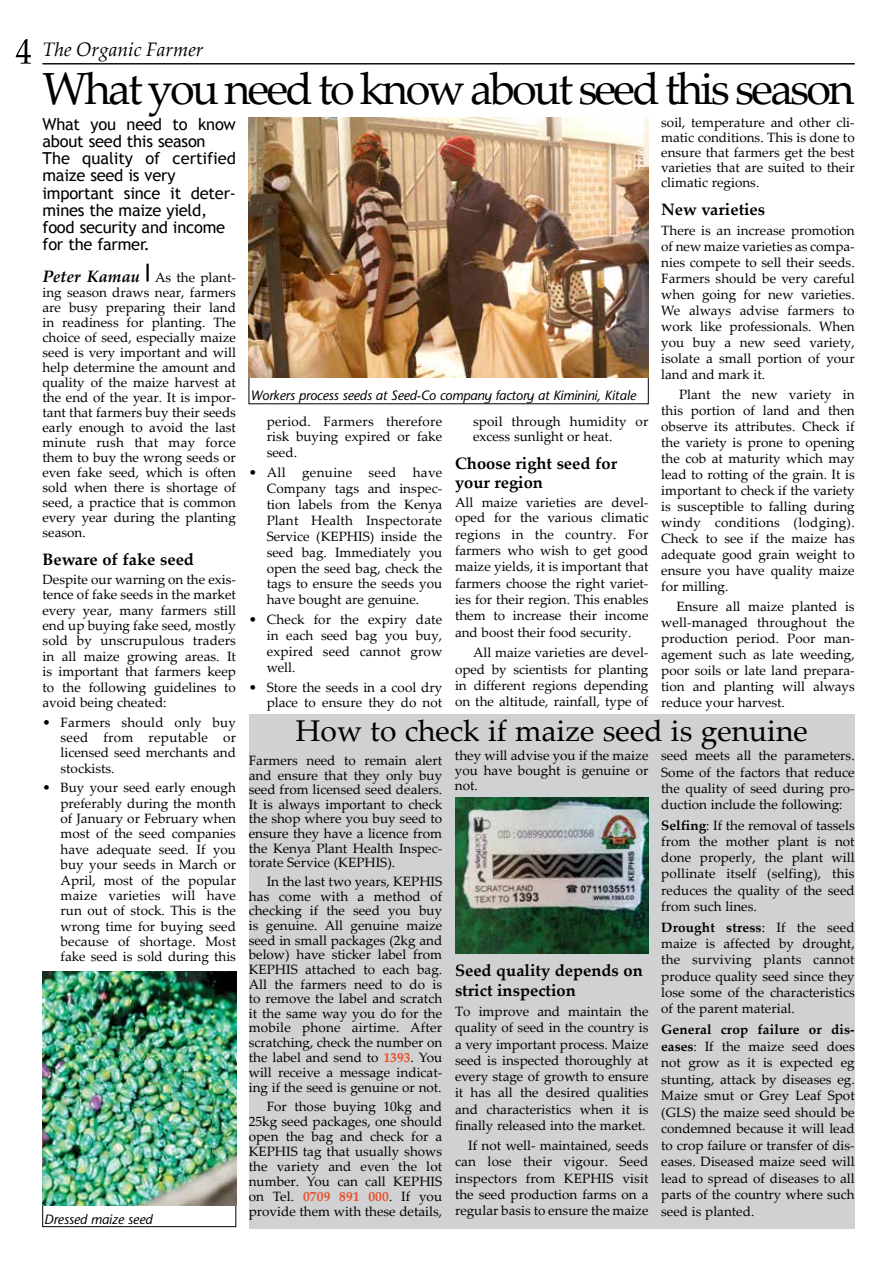
<style>
.page{position:relative;width:893px;height:1263px;background:#fff}
.page>*{position:absolute;margin:0;border:0;box-sizing:border-box;transform-origin:0 0}
.t1{font:45px "Palatino Linotype";letter-spacing:-.06em;color:#000}
.t2{font:30px "Palatino Linotype";color:#000}
.t3{font:italic 19.5px "Palatino Linotype";color:#000}
.t4{font:16.5px/17.2px "Trebuchet MS";letter-spacing:-.015em;color:#000}
.t5{font:700 16.5px/19.5px "Palatino Linotype";color:#000}
.t6{font:13.5px/15.9px "Palatino Linotype";color:#000;text-align:justify}
.t7{font:italic 500 13.5px "Ruim Stone Sans";letter-spacing:-.015em;color:#000}
.t8{font:italic 500 9px "Ruim Stone Sans";color:#fff}
.s1{font-weight:700;font-style:italic;font-size:16.5px}
.s2{font-weight:700}
.s3{font-weight:700;color:#e74f2c}
</style>
<div class="page">
<div style="left:249px;top:714px;width:606px;height:515px;background:#d0d1d2"></div>
<div style="left:43px;top:1200px;width:193px;height:27px;border:1px solid #000"></div>
<hr style="left:43px;top:64px;width:812px;height:1px;background:#000">
<svg style="left:16px;top:39px;width:15px;height:25px"></svg>
<hr style="left:146px;top:264px;width:3px;height:18px;background:#000">
<img style="left:249px;top:117px;width:399px;height:261px">
<img style="left:455px;top:797px;width:193px;height:157px">
<img style="left:43px;top:972px;width:193px;height:234px">
<h3 class="t3" style="left:43px;top:35px;width:163px">The Organic Farmer</h3>
<h1 class="t1" style="left:43px;top:57px;width:814px">What you need to know about seed this season</h1>
<p class="t4" style="left:43px;top:115px;width:195px">What you need to know about seed this season<br>The quality of certified maize seed is very important since it deter&shy;mines the maize yield, food security and income for the farmer.</p>
<p class="t6" style="left:43px;top:269px;width:195px;line-height:15px"><span class="s1">Peter Kamau</span> As the plant&shy;ing season draws near, farmers are busy preparing their land in readiness for planting. The choice of seed, especially maize seed is very important and will help determine the amount and quality of the maize harvest at the end of the year. It is impor&shy;tant that farmers buy their seeds early enough to avoid the last minute rush that may force them to buy the wrong seeds or even fake seed, which is often sold when there is shortage of seed, a practice that is common every year during the planting season.</p>
<p class="t5" style="left:43px;top:549px;width:153px">Beware of fake seed</p>
<p class="t6" style="left:43px;top:571px;width:195px;line-height:15.5px">Despite our warning on the exis&shy;tence of fake seeds in the market every year, many farmers still end up buying fake seed, mostly sold by unscrupulous traders in all maize growing areas. It is important that farmers keep to the following guidelines to avoid being cheated:</p>
<p class="t6" style="left:61px;top:714px;width:177px;line-height:15.5px;text-indent:-18px">• Farmers should only buy seed from reputable or licensed seed merchants and stockists.</p>
<p class="t6" style="left:61px;top:779px;width:177px;line-height:15.5px;text-indent:-18px">• Buy your seed early enough preferably during the month of January or February when most of the seed companies have adequate seed. If you buy your seeds in March or April, most of the popular maize varieties will have run out of stock. This is the wrong time for buying seed because of shortage. Most fake seed is sold during this</p>
<p class="t6" style="left:661px;top:115px;width:195px;line-height:15px">soil, temperature and other cli&shy;matic conditions. This is done to ensure that farmers get the best varieties that are suited to their climatic regions.</p>
<p class="t5" style="left:661px;top:199px;width:105px">New varieties</p>
<p class="t6" style="left:661px;top:222px;width:195px">There is an increase promotion of new maize varieties as compa&shy;nies compete to sell their seeds.<br>Farmers should be very careful when going for new varieties.<br>We always advise farmers to work like professionals. When you buy a new seed variety, isolate a small portion of your land and mark it.</p>
<p class="t6" style="left:661px;top:386px;width:195px;text-indent:18px">Plant the new variety in this portion of land and then observe its attributes. Check if the variety is prone to opening the cob at maturity which may lead to rotting of the grain. It is important to check if the variety is susceptible to falling during windy conditions (lodging).<br>Check to see if the maize has adequate good grain weight to ensure you have quality maize for milling.</p>
<p class="t6" style="left:661px;top:598px;width:195px;text-indent:15px">Ensure all maize planted is well-managed throughout the production period. Poor man&shy;agement such as late weeding, poor soils or late land prepara&shy;tion and planting will always reduce your harvest.</p>
<p class="t8" style="left:635px;top:167px;width:42px;rotate:-90deg">Photo:TOF</p>
<p class="t7" style="left:250px;top:387px;width:387px">Workers process seeds at Seed-Co company factory at Kiminini, Kitale</p>
<p class="t6" style="left:473px;top:413px;width:177px;line-height:15px">spoil through humidity or excess sunlight or heat.</p>
<p class="t5" style="left:455px;top:453px;width:164px">Choose right seed for your region</p>
<p class="t6" style="left:455px;top:495px;width:195px;line-height:15px">All maize varieties are devel&shy;oped for the various climatic</p>
<p class="t6" style="left:455px;top:525px;width:195px;line-height:16.4px">regions in the country. For farmers who wish to get good maize yields, it is important that farmers choose the right variet&shy;ies for their region. This enables them to increase their income and boost their food security.</p>
<p class="t6" style="left:455px;top:644px;width:195px;line-height:16.4px;text-indent:18px">All maize varieties are devel&shy;oped by scientists for planting in different regions depending on the altitude, rainfall, type of</p>
<p class="t6" style="left:267px;top:413px;width:177px">period. Farmers therefore risk buying expired or fake seed.</p>
<p class="t6" style="left:267px;top:464px;width:177px;text-indent:-18px">• All genuine seed have Company tags and inspec&shy;tion labels from the Kenya Plant Health Inspectorate Service (KEPHIS) inside the seed bag. Immediately you open the seed bag, check the tags to ensure the seeds you have bought are genuine.</p>
<p class="t6" style="left:267px;top:611px;width:177px;text-indent:-18px">• Check for the expiry date in each seed bag you buy, expired seed cannot grow well.</p>
<p class="t6" style="left:249px;top:679px;width:195px;line-height:15px;text-align:right">• Store the seeds in a cool dry place to ensure they do not</p>
<h2 class="t2" style="left:296px;top:710px;width:514px">How to check if maize seed is genuine</h2>
<p class="t6" style="left:661px;top:747px;width:195px">seed meets all the parameters.<br>Some of the factors that reduce the quality of seed during pro&shy;duction include the following:</p>
<p class="t6" style="left:661px;top:816px;width:195px;line-height:16.4px"><span class="s2">Selfing</span>: If the removal of tassels from the mother plant is not done properly, the plant will pollinate itself (selfing), this reduces the quality of the seed from such lines.</p>
<p class="t6" style="left:661px;top:918px;width:195px;line-height:16.4px"><span class="s2">Drought stress</span>: If the seed maize is affected by drought, the surviving plants cannot produce quality seed since they lose some of the characteristics of the parent material.</p>
<p class="t6" style="left:661px;top:1021px;width:195px;line-height:16.5px"><span class="s2">General crop failure or dis&shy;eases</span>: If the maize seed does not grow as it is expected eg stunting, attack by diseases eg.<br>Maize smut or Grey Leaf Spot (GLS) the maize seed should be condemned because it will lead to crop failure or transfer of dis&shy;eases. Diseased maize seed will lead to spread of diseases to all parts of the country where such seed is planted.</p>
<p class="t6" style="left:455px;top:748px;width:195px;line-height:15px">they will advise you if the maize you have bought is genuine or not.</p>
<p class="t6" style="left:249px;top:752px;width:195px;line-height:14.5px">Farmers need to remain alert and ensure that they only buy seed from licensed seed dealers.<br>It is always important to check the shop where you buy seed to ensure they have a licence from the Kenya Plant Health Inspec&shy;torate Service (KEPHIS).</p>
<p class="t6" style="left:249px;top:874px;width:195px;line-height:14.7px;text-indent:18px">In the last two years, KEPHIS has come with a method of checking if the seed you buy is genuine. All genuine maize seed in small packages (2kg and below) have sticker label from KEPHIS attached to each bag.<br>All the farmers need to do is to remove the label and scratch it the same way you do for the mobile phone airtime. After scratching, check the number on the label and send to <span class="s3">1393</span>. You will receive a message indicat&shy;ing if the seed is genuine or not.</p>
<p class="t6" style="left:249px;top:1099px;width:195px;line-height:15px;text-indent:18px">For those buying 10kg and 25kg seed packages, one should open the bag and check for a KEPHIS tag that usually shows the variety and even the lot number. You can call KEPHIS on Tel. <span class="s3">0709 891 000</span>. If you provide them with these details,</p>
<p class="t5" style="left:455px;top:960px;width:189px">Seed quality depends on strict inspection</p>
<p class="t6" style="left:455px;top:1003px;width:195px">To improve and maintain the quality of seed in the country is a very important process. Maize seed is inspected thoroughly at every stage of growth to ensure it has all the desired qualities and characteristics when it is finally released into the market.</p>
<p class="t6" style="left:455px;top:1137px;width:195px;text-indent:13px">If not well- maintained, seeds can lose their vigour. Seed inspectors from KEPHIS visit the seed production farms on a regular basis to ensure the maize</p>
<p class="t7" style="left:44px;top:1211px;width:110px">Dressed maize seed</p>
</div>
